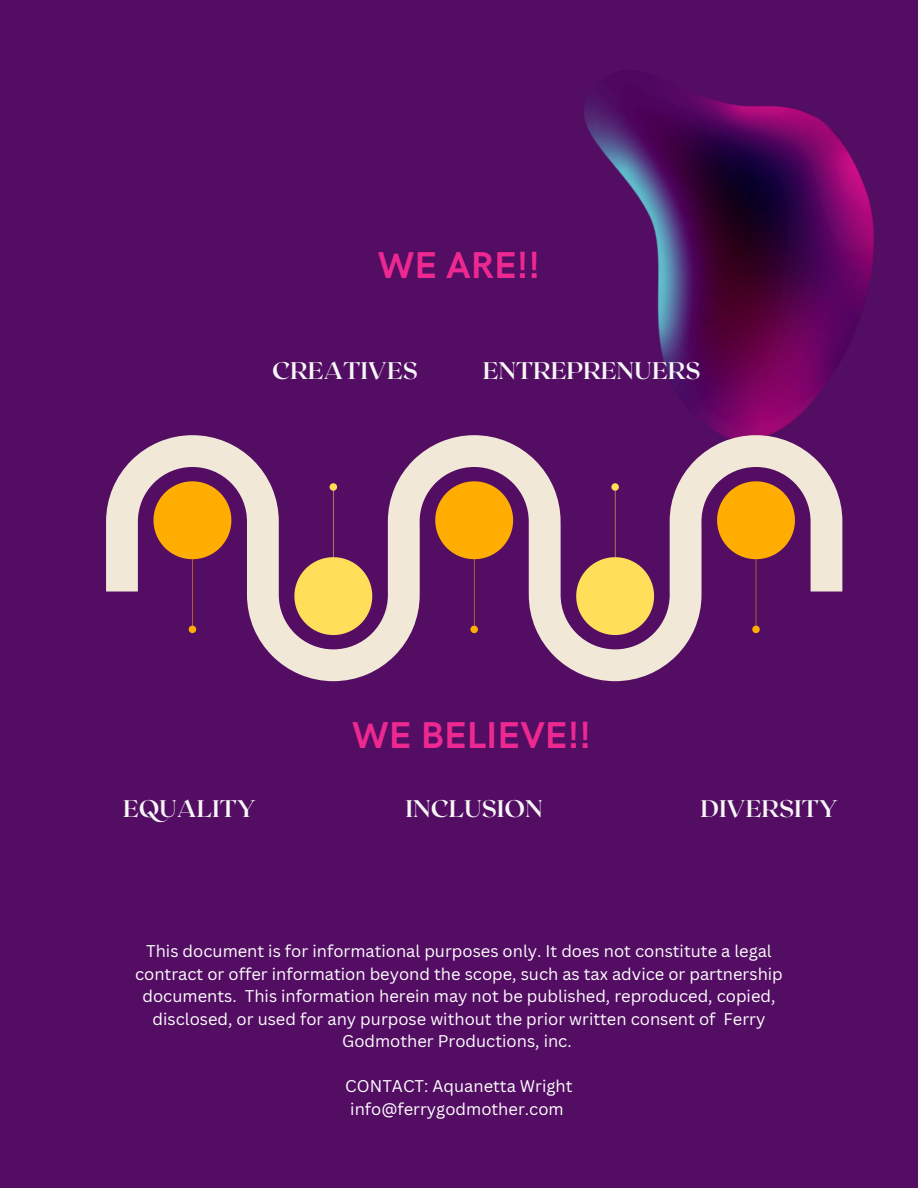
<style>
.page{position:relative;width:918px;height:1188px;background:#530d63}
.page>*{position:absolute;margin:0;border:0;box-sizing:border-box;transform-origin:0 0}
.t1{font:700 37.5px "HK Grotesk";color:#ed2891}
.t2{font:700 24px "Roxborough CF";color:#f7f7f7}
.t3{font:16.5px/22.5px "Canva Sans";color:#fff;text-align:center}
</style>
<div class="page">
<img style="left:584px;top:70px;width:290px;height:365px">
<svg style="left:106px;top:435px;width:736px;height:246px"></svg>
<div style="left:611px;top:483px;width:8px;height:8px;background:#ffde59;border-radius:4px"></div>
<div style="left:330px;top:483px;width:7px;height:8px;background:#ffde59;border-radius:4px"></div>
<svg style="left:576px;top:557px;width:78px;height:78px"></svg>
<svg style="left:294px;top:557px;width:78px;height:78px"></svg>
<div style="left:752px;top:626px;width:8px;height:7px;background:#ffad01;border-radius:4px"></div>
<div style="left:470px;top:626px;width:8px;height:7px;background:#ffad01;border-radius:4px"></div>
<div style="left:189px;top:626px;width:7px;height:7px;background:#ffad01;border-radius:4px"></div>
<svg style="left:717px;top:481px;width:78px;height:78px"></svg>
<svg style="left:435px;top:481px;width:78px;height:78px"></svg>
<svg style="left:154px;top:481px;width:77px;height:78px"></svg>
<p class="t1" style="left:378px;top:245px;width:164px">WE ARE!!</p>
<h2 class="t2" style="left:272px;top:355px;width:147px">CREATIVES</h2>
<p class="t2" style="left:483px;top:355px;width:219px">ENTREPRENUERS</p>
<p class="t1" style="left:352px;top:714px;width:240px">WE BELIEVE!!</p>
<h1 class="t2" style="left:123px;top:793px;width:134px">EQUALITY</h1>
<h2 class="t2" style="left:406px;top:793px;width:139px">INCLUSION</h2>
<h2 class="t2" style="left:701px;top:793px;width:139px">DIVERSITY</h2>
<h1 class="t3" style="left:135px;top:940px;width:649px">This document is for informational purposes only. It does not constitute a legal contract or offer information beyond the scope, such as tax advice or partnership documents. This information herein may not be published, reproduced, copied, disclosed, or used for any purpose without the prior written consent of Ferry Godmother Productions, inc.</h1>
<h2 class="t3" style="left:345px;top:1075px;width:229px">CONTACT: Aquanetta Wright</h2>
<h2 class="t3" style="left:350px;top:1097px;width:215px">info@ferrygodmother.com</h2>
</div>
